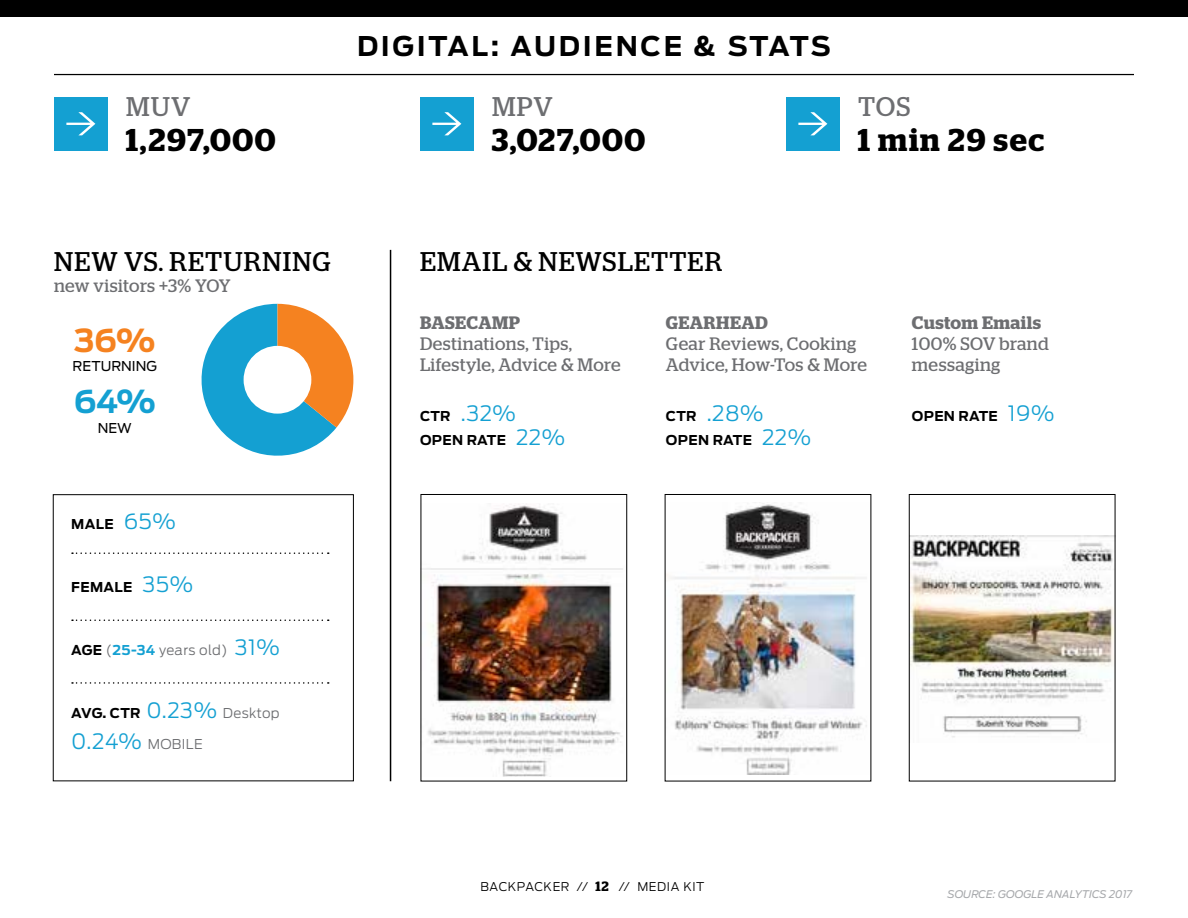
<style>
.page{position:relative;width:1188px;height:918px;background:#fff}
.page>*{position:absolute;margin:0;border:0;box-sizing:border-box;transform-origin:0 0}
.t1{font:600 31.5px "Stag";letter-spacing:.05em;color:#000}
.t2{font:700 31.5px "Antenna";color:#f58220}
.t3{font:700 31.5px "Antenna";color:#14a0d2}
.t4{font:27px "Stag";letter-spacing:.045em;color:#000}
.t5{font:700 27px "Antenna";letter-spacing:.1em;color:#000}
.t6{font:27px "Stag";letter-spacing:.04em;color:#6d6e71}
.t7{font:300 21px "Antenna";color:#14a0d2}
.t8{font:18px/21px "Stag";letter-spacing:.02em;color:#6d6e71}
.t9{font:600 18px "Stag";letter-spacing:.025em;color:#6d6e71}
.t10{font:700 13.5px "Antenna";letter-spacing:.025em;color:#000}
.t11{font:300 13.5px "Antenna";letter-spacing:.025em;color:#6d6e71}
.t12{font:13.5px "Antenna";color:#000}
.t13{font:300 12px "Antenna";letter-spacing:.045em;color:#000}
.t14{font:italic 10.5px "Antenna";color:#a7a9ac}
.s1{font-weight:300;font-size:21px;color:#14a0d2}
.s2{font-weight:700;color:#000}
.s3{font-weight:700;color:#14a0d2}
.s4{font-size:21px;color:#14a0d2}
.s5{font-weight:300;color:#6d6e71}
.s6{font-weight:700;font-size:13.5px;color:#000}
.s7{font-family:"Stag";font-weight:600;font-size:13.5px}
</style>
<div class="page">
<hr style="left:54px;top:74px;width:1080px;height:1px;background:#000">
<div style="left:0;top:0;width:1188px;height:16px;background:#000"></div>
<div style="left:54px;top:97px;width:54px;height:54px;background:#14a0d2"></div>
<svg style="left:66px;top:112px;width:29px;height:23px"></svg>
<div style="left:420px;top:97px;width:54px;height:54px;background:#14a0d2"></div>
<svg style="left:432px;top:112px;width:29px;height:23px"></svg>
<div style="left:786px;top:97px;width:54px;height:54px;background:#14a0d2"></div>
<svg style="left:798px;top:112px;width:29px;height:23px"></svg>
<svg style="left:72px;top:552px;width:257px;height:2px"></svg>
<svg style="left:201px;top:304px;width:152px;height:152px"></svg>
<div style="left:244px;top:346px;width:67px;height:68px;background:#fff;border-radius:50%"></div>
<img style="left:423px;top:504px;width:200px;height:273px">
<div style="left:421px;top:494px;width:206px;height:287px;border:1px solid #000"></div>
<hr style="left:390px;top:250px;width:1px;height:531px;background:#000">
<div style="left:53px;top:494px;width:301px;height:287px;border:1px solid #000"></div>
<img style="left:911px;top:536px;width:202px;height:202px">
<div style="left:909px;top:494px;width:206px;height:287px;border:1px solid #000"></div>
<img style="left:667px;top:502px;width:200px;height:272px">
<svg style="left:72px;top:620px;width:257px;height:1px"></svg>
<svg style="left:72px;top:682px;width:257px;height:2px"></svg>
<h2 class="t6" style="left:126px;top:91px;width:66px">MUV</h2>
<h1 class="t1" style="left:126px;top:121px;width:152px">1,297,000</h1>
<h2 class="t5" style="left:357px;top:27px;width:475px">DIGITAL: AUDIENCE &amp; STATS</h2>
<h2 class="t6" style="left:492px;top:91px;width:62px">MPV</h2>
<h1 class="t1" style="left:492px;top:121px;width:155px">3,027,000</h1>
<h2 class="t6" style="left:858px;top:91px;width:54px">TOS</h2>
<h1 class="t1" style="left:858px;top:121px;width:188px">1 min 29 sec</h1>
<h2 class="t4" style="left:54px;top:246px;width:278px">NEW VS. RETURNING</h2>
<p class="t8" style="left:54px;top:275px;width:178px">new visitors +3% YOY</p>
<h1 class="t2" style="left:74px;top:319px;width:83px">36%</h1>
<h1 class="t3" style="left:74px;top:380px;width:83px">64%</h1>
<p class="t12" style="left:98px;top:419px;width:36px">NEW</p>
<p class="t12" style="left:73px;top:357px;width:86px">RETURNING</p>
<p class="t10" style="left:71px;top:515px;width:106px">MALE <span class="s1">65%</span></p>
<p class="t10" style="left:71px;top:578px;width:123px">FEMALE <span class="s1">35%</span></p>
<p class="t11" style="left:71px;top:641px;width:210px"><span class="s2">AGE</span> (<span class="s3">25-34</span> years old) <span class="s4">31%</span></p>
<p class="t10" style="left:71px;top:704px;width:210px">AVG. CTR <span class="s1">0.23%</span> <span class="s5">Desktop</span></p>
<p class="t11" style="left:71px;top:736px;width:133px"><span class="s4">0.24%</span> MOBILE</p>
<h2 class="t4" style="left:420px;top:246px;width:304px">EMAIL &amp; NEWSLETTER</h2>
<p class="t9" style="left:420px;top:312px;width:102px">BASECAMP</p>
<p class="t8" style="left:420px;top:333px;width:202px">Destinations, Tips,<br>Lifestyle, Advice &amp; More</p>
<p class="t7" style="left:420px;top:399px;width:97px"><span class="s6">CTR</span> .32%</p>
<p class="t10" style="left:420px;top:430px;width:147px">OPEN RATE <span class="s1">22%</span></p>
<p class="t9" style="left:666px;top:312px;width:104px">GEARHEAD</p>
<p class="t8" style="left:666px;top:333px;width:202px">Gear Reviews, Cooking<br>Advice, How-Tos &amp; More</p>
<p class="t7" style="left:666px;top:399px;width:99px"><span class="s6">CTR</span> .28%</p>
<p class="t10" style="left:666px;top:430px;width:147px">OPEN RATE <span class="s1">22%</span></p>
<p class="t9" style="left:912px;top:312px;width:131px">Custom Emails</p>
<p class="t8" style="left:912px;top:333px;width:139px">100% SOV brand messaging</p>
<p class="t10" style="left:912px;top:406px;width:144px">OPEN RATE <span class="s1">19%</span></p>
<p class="t13" style="left:481px;top:879px;width:225px">BACKPACKER // <span class="s7">12</span> // MEDIA KIT</p>
<p class="t14" style="left:948px;top:888px;width:186px">SOURCE: GOOGLE ANALYTICS 2017</p>
</div>
